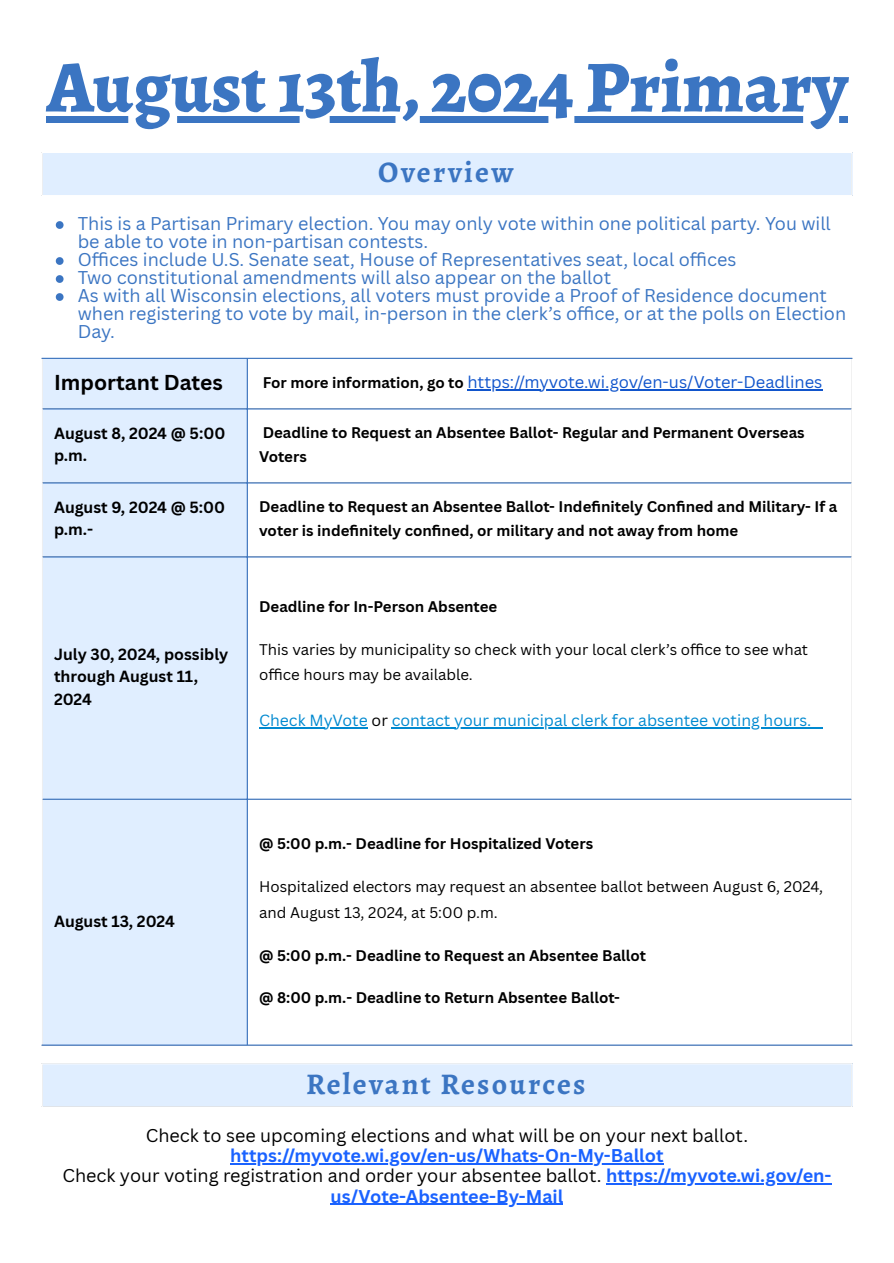
<style>
.page{position:relative;width:894px;height:1263px;background:#fff}
.page>*{position:absolute;margin:0;border:0;box-sizing:border-box;transform-origin:0 0}
.t1{font:800 73.5px "Alegreya";color:#3b75c2}
.t2{font:700 30px "Alegreya";letter-spacing:.075em;color:#3b75c2}
.t3{font:700 21px "Canva Sans";color:#000}
.t4{font:18px/18px "Canva Sans";color:#3b75c2}
.t5{font:18px/20.2px "Canva Sans";color:#000;text-align:center}
.t6{font:16.5px "Canva Sans";color:#15c}
.t7{font:700 15.75px/22.5px "Canva Sans";color:#000}
.t8{font:15.75px "Canva Sans";color:#0089d0}
.t9{font:700 15px/24.8px "Canva Sans";color:#000}
.t10{font:15px/24.8px "Canva Sans";color:#000}
.s1{font-weight:700;font-size:15px;color:#000}
.s2{color:#000}
.s3{font-weight:700;color:#1a62ff}
</style>
<div class="page">
<svg style="left:46px;top:116px;width:801px;height:7px;fill:#3b75c2"></svg>
<hr style="left:230px;top:1163px;width:433px;height:1px;background:#1a62ff">
<hr style="left:606px;top:1184px;width:225px;height:1px;background:#1a62ff">
<hr style="left:330px;top:1204px;width:233px;height:1px;background:#1a62ff">
<div style="left:42px;top:152px;width:809px;height:44px;background:#e0eeff"></div>
<hr style="left:42px;top:153px;width:1px;height:42px;background:#fff">
<hr style="left:850px;top:153px;width:2px;height:42px;background:#fff">
<hr style="left:42px;top:152px;width:810px;height:1px;background:#fff">
<hr style="left:42px;top:195px;width:810px;height:1px;background:#fff">
<svg style="left:56px;top:221px;width:7px;height:8px"></svg>
<svg style="left:56px;top:257px;width:7px;height:8px"></svg>
<svg style="left:56px;top:275px;width:7px;height:8px"></svg>
<svg style="left:56px;top:293px;width:7px;height:8px"></svg>
<div style="left:43px;top:359px;width:204px;height:685px;background:#e0eeff"></div>
<hr style="left:467px;top:389px;width:355px;height:1px;background:#15c">
<hr style="left:259px;top:727px;width:108px;height:2px;background:#0089d0">
<hr style="left:391px;top:727px;width:431px;height:2px;background:#0089d0">
<hr style="left:247px;top:359px;width:1px;height:685px;background:#3b75c2">
<hr style="left:42px;top:358px;width:810px;height:1px;background:#3b75c2">
<hr style="left:43px;top:408px;width:807px;height:2px;background:#3b75c2">
<hr style="left:43px;top:482px;width:807px;height:2px;background:#3b75c2">
<hr style="left:43px;top:556px;width:807px;height:2px;background:#3b75c2">
<hr style="left:43px;top:799px;width:807px;height:1px;background:#3b75c2">
<hr style="left:42px;top:1044px;width:810px;height:2px;background:#3b75c2">
<div style="left:42px;top:1063px;width:809px;height:44px;background:#e0eeff"></div>
<hr style="left:42px;top:1064px;width:1px;height:42px;background:#fff">
<hr style="left:850px;top:1064px;width:2px;height:42px;background:#fff">
<hr style="left:42px;top:1063px;width:810px;height:1px;background:#fff">
<hr style="left:42px;top:1106px;width:810px;height:1px;background:#fff">
<h1 class="t1" style="left:46px;top:37px;width:802px">August 13th, 2024 Primary</h1>
<p class="t2" style="left:378px;top:152px;width:137px">Overview</p>
<p class="t4" style="left:78px;top:214px;width:754px">This is a Partisan Primary election. You may only vote within one political party. You will be able to vote in non-partisan contests.</p>
<p class="t4" style="left:78px;top:250px;width:660px">Offi ces include U.S. Senate seat, House of Representatives seat, local offi ces</p>
<p class="t4" style="left:78px;top:268px;width:534px">Two constitutional amendments will also appear on the ballot</p>
<p class="t4" style="left:78px;top:286px;width:769px">As with all Wisconsin elections, all voters must provide a Proof of Residence document when registering to vote by mail, in-person in the clerk’s offi ce, or at the polls on Election<br>Day.</p>
<p class="t3" style="left:54px;top:368px;width:170px">Important Dates</p>
<h1 class="t6" style="left:262px;top:371px;width:561px"><span class="s1">For more information, go to</span> https://myvote.wi.gov/en-us/Voter-Deadlines</h1>
<p class="t7" style="left:54px;top:421px;width:173px">August 8, 2024 @ 5:00 p.m.</p>
<p class="t9" style="left:259px;top:419px;width:547px">Deadline to Request an Absentee Ballot- Regular and Permanent Overseas<br>Voters</p>
<p class="t7" style="left:54px;top:495px;width:173px">August 9, 2024 @ 5:00 p.m.-</p>
<p class="t9" style="left:259px;top:493px;width:579px">Deadline to Request an Absentee Ballot- Indefi nitely Confi ned and Military- If a voter is indefi nitely confi ned, or military and not away from home</p>
<p class="t7" style="left:54px;top:643px;width:176px">July 30, 2024, possibly through August 11,<br>2024</p>
<h1 class="t9" style="left:259px;top:593px;width:240px">Deadline for In-Person Absentee</h1>
<p class="t10" style="left:259px;top:637px;width:550px">This varies by municipality so check with your local clerk’s offi ce to see what offi ce hours may be available.</p>
<p class="t8" style="left:259px;top:709px;width:553px">Check MyVote <span class="s2">or</span> contact your municipal clerk for absentee voting hours.</p>
<p class="t7" style="left:54px;top:909px;width:122px">August 13, 2024</p>
<h1 class="t9" style="left:259px;top:831px;width:335px">@ 5:00 p.m.- Deadline for Hospitalized Voters</h1>
<p class="t10" style="left:259px;top:873px;width:565px;line-height:25.8px">Hospitalized electors may request an absentee ballot between August 6, 2024, and August 13, 2024, at 5:00 p.m.</p>
<h1 class="t9" style="left:259px;top:942px;width:388px">@ 5:00 p.m.- Deadline to Request an Absentee Ballot</h1>
<h1 class="t9" style="left:259px;top:985px;width:362px">@ 8:00 p.m.- Deadline to Return Absentee Ballot-</h1>
<p class="t2" style="left:306px;top:1063px;width:280px">Relevant Resources</p>
<p class="t5" style="left:62px;top:1125px;width:770px">Check to see upcoming elections and what will be on your next ballot. <span class="s3">https://myvote.wi.gov/en-us/Whats-On-My-Ballot<br></span>Check your voting registration and order your absentee ballot. <span class="s3">https://myvote.wi.gov/en&shy;us/Vote-Absentee-By-Mail</span></p>
</div>
